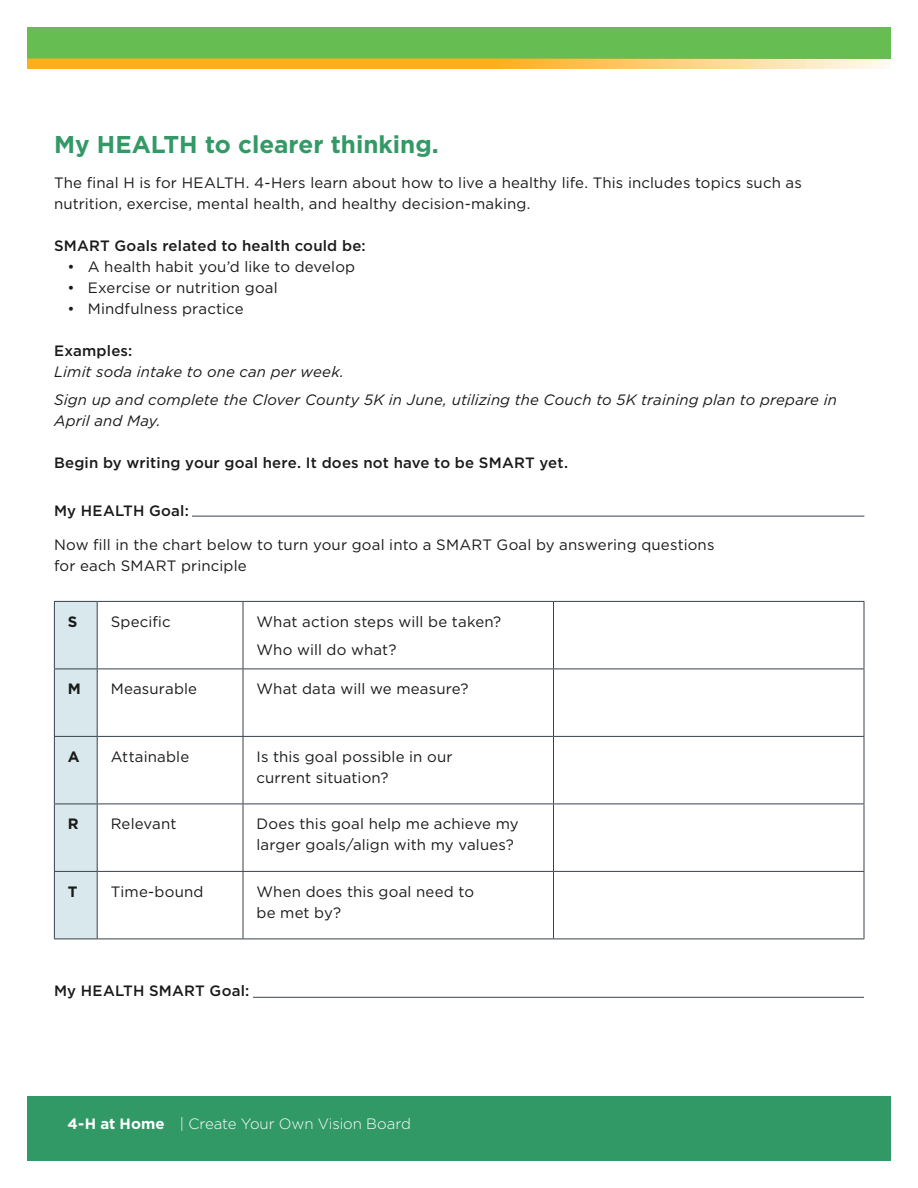
<style>
.page{position:relative;width:918px;height:1188px;background:#fff}
.page>*{position:absolute;margin:0;border:0;box-sizing:border-box;transform-origin:0 0}
.t1{font:700 24.3px "Gotham";color:#396}
.t2{font:15px/21px "Gotham";letter-spacing:.01em;color:#1a1a1a}
.t3{font:italic 15px/27.8px "Gotham";letter-spacing:.01em;color:#1a1a1a}
.t4{font:500 15px "Gotham";letter-spacing:.015em;color:#1a1a1a}
.t5{font:300 15px "Gotham";letter-spacing:-.01em;color:#fff}
.t6{font:700 15px "Gotham";color:#1a1a1a}
.s1{font-weight:700}
</style>
<div class="page">
<div style="left:0;top:1096px;width:918px;height:68px;background:#319966"></div>
<div style="left:0;top:0;width:904px;height:58px;background:#66bd52"></div>
<svg style="left:28px;top:58px;width:862px;height:11px;background:#f3bf4a"></svg>
<div style="left:0;top:0;width:918px;height:1188px;border:27px solid #fff"></div>
<div style="left:55px;top:602px;width:42px;height:337px;background:#d8e8ec"></div>
<svg style="left:98px;top:602px;width:766px;height:337px"></svg>
<hr style="left:54px;top:601px;width:43px;height:1px;background:#37424a">
<hr style="left:54px;top:602px;width:1px;height:67px;background:#37424a">
<hr style="left:97px;top:601px;width:146px;height:1px;background:#37424a">
<hr style="left:97px;top:602px;width:1px;height:67px;background:#37424a">
<hr style="left:243px;top:601px;width:311px;height:1px;background:#37424a">
<hr style="left:243px;top:602px;width:1px;height:67px;background:#37424a">
<hr style="left:554px;top:601px;width:310px;height:1px;background:#37424a">
<hr style="left:553px;top:602px;width:1px;height:67px;background:#37424a">
<hr style="left:864px;top:602px;width:1px;height:67px;background:#37424a">
<hr style="left:54px;top:669px;width:43px;height:1px;background:#37424a">
<hr style="left:54px;top:669px;width:1px;height:67px;background:#37424a">
<hr style="left:97px;top:669px;width:146px;height:1px;background:#37424a">
<hr style="left:97px;top:669px;width:1px;height:67px;background:#37424a">
<hr style="left:243px;top:669px;width:311px;height:1px;background:#37424a">
<hr style="left:243px;top:669px;width:1px;height:67px;background:#37424a">
<hr style="left:554px;top:669px;width:310px;height:1px;background:#37424a">
<hr style="left:553px;top:669px;width:1px;height:67px;background:#37424a">
<hr style="left:864px;top:669px;width:1px;height:67px;background:#37424a">
<hr style="left:54px;top:736px;width:43px;height:1px;background:#37424a">
<hr style="left:54px;top:737px;width:1px;height:67px;background:#37424a">
<hr style="left:97px;top:736px;width:146px;height:1px;background:#37424a">
<hr style="left:97px;top:737px;width:1px;height:67px;background:#37424a">
<hr style="left:243px;top:736px;width:311px;height:1px;background:#37424a">
<hr style="left:243px;top:737px;width:1px;height:67px;background:#37424a">
<hr style="left:554px;top:736px;width:310px;height:1px;background:#37424a">
<hr style="left:553px;top:737px;width:1px;height:67px;background:#37424a">
<hr style="left:864px;top:737px;width:1px;height:67px;background:#37424a">
<hr style="left:54px;top:804px;width:43px;height:1px;background:#37424a">
<hr style="left:54px;top:804px;width:1px;height:67px;background:#37424a">
<hr style="left:97px;top:804px;width:146px;height:1px;background:#37424a">
<hr style="left:97px;top:804px;width:1px;height:67px;background:#37424a">
<hr style="left:243px;top:804px;width:311px;height:1px;background:#37424a">
<hr style="left:243px;top:804px;width:1px;height:67px;background:#37424a">
<hr style="left:554px;top:804px;width:310px;height:1px;background:#37424a">
<hr style="left:553px;top:804px;width:1px;height:67px;background:#37424a">
<hr style="left:864px;top:804px;width:1px;height:67px;background:#37424a">
<hr style="left:54px;top:871px;width:43px;height:1px;background:#37424a">
<hr style="left:54px;top:872px;width:1px;height:67px;background:#37424a">
<hr style="left:97px;top:871px;width:146px;height:1px;background:#37424a">
<hr style="left:97px;top:872px;width:1px;height:67px;background:#37424a">
<hr style="left:243px;top:871px;width:311px;height:1px;background:#37424a">
<hr style="left:243px;top:872px;width:1px;height:67px;background:#37424a">
<hr style="left:554px;top:871px;width:310px;height:1px;background:#37424a">
<hr style="left:553px;top:872px;width:1px;height:67px;background:#37424a">
<hr style="left:864px;top:872px;width:1px;height:67px;background:#37424a">
<hr style="left:54px;top:939px;width:43px;height:1px;background:#37424a">
<hr style="left:97px;top:939px;width:146px;height:1px;background:#37424a">
<hr style="left:243px;top:939px;width:311px;height:1px;background:#37424a">
<hr style="left:554px;top:939px;width:310px;height:1px;background:#37424a">
<hr style="left:192px;top:516px;width:672px;height:1px;background:#37424a">
<hr style="left:253px;top:997px;width:611px;height:1px;background:#37424a">
<h1 class="t1" style="left:54px;top:129px;width:386px">My HEALTH to clearer thinking.</h1>
<p class="t2" style="left:54px;top:172px;width:749px">The final H is for HEALTH. 4-Hers learn about how to live a healthy life. This includes topics such as nutrition, exercise, mental health, and healthy decision-making.</p>
<p class="t4" style="left:54px;top:236px;width:313px">SMART Goals related to health could be:</p>
<p class="t2" style="left:68px;top:256px;width:289px">• A health habit you’d like to develop</p>
<p class="t2" style="left:68px;top:277px;width:212px">• Exercise or nutrition goal</p>
<p class="t2" style="left:68px;top:298px;width:178px">• Mindfulness practice</p>
<p class="t4" style="left:54px;top:341px;width:80px">Examples:</p>
<p class="t3" style="left:54px;top:357px;width:785px">Limit soda intake to one can per week.<br>Sign up and complete the Clover County 5K in June, utilizing the Couch to 5K training plan to prepare in</p>
<p class="t3" style="left:54px;top:406px;width:108px">April and May.</p>
<p class="t4" style="left:54px;top:452px;width:516px">Begin by writing your goal here. It does not have to be SMART yet.</p>
<p class="t4" style="left:54px;top:500px;width:136px">My HEALTH Goal:</p>
<p class="t2" style="left:54px;top:534px;width:662px">Now fill in the chart below to turn your goal into a SMART Goal by answering questions for each SMART principle</p>
<p class="t6" style="left:68px;top:612px;width:11px">S</p>
<p class="t2" style="left:111px;top:611px;width:62px">Specific</p>
<p class="t2" style="left:256px;top:607px;width:246px;line-height:27.8px">What action steps will be taken?<br>Who will do what?</p>
<p class="t6" style="left:68px;top:679px;width:15px">M</p>
<p class="t2" style="left:111px;top:678px;width:88px">Measurable</p>
<p class="t2" style="left:256px;top:678px;width:213px">What data will we measure?</p>
<p class="t6" style="left:68px;top:747px;width:13px">A</p>
<p class="t2" style="left:111px;top:746px;width:80px">Attainable</p>
<p class="t2" style="left:256px;top:746px;width:198px">Is this goal possible in our current situation?</p>
<p class="t6" style="left:68px;top:814px;width:12px">R</p>
<p class="t2" style="left:111px;top:813px;width:67px">Relevant</p>
<p class="t2" style="left:256px;top:813px;width:264px">Does this goal help me achieve my larger goals/align with my values?</p>
<p class="t6" style="left:68px;top:882px;width:11px">T</p>
<p class="t2" style="left:111px;top:881px;width:94px">Time-bound</p>
<p class="t2" style="left:256px;top:881px;width:219px">When does this goal need to be met by?</p>
<p class="t4" style="left:54px;top:981px;width:197px">My HEALTH SMART Goal:</p>
<p class="t5" style="left:68px;top:1115px;width:345px"><span class="s1">4-H at Home</span> | Create Your Own Vision Board</p>
</div>
